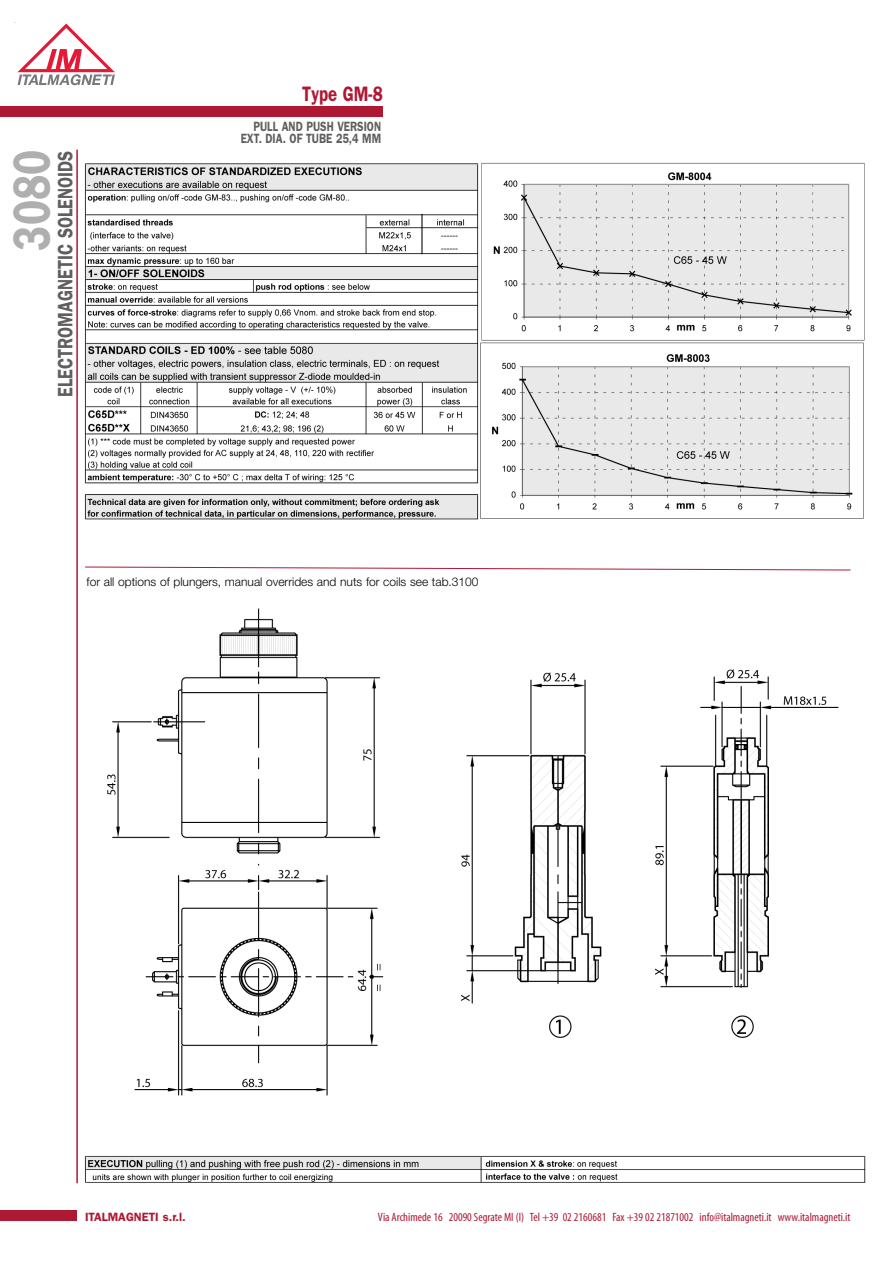
<style>
.page{position:relative;width:893px;height:1263px;background:#fff}
.page>*{position:absolute;margin:0;border:0;box-sizing:border-box;transform-origin:0 0}
.t1{font:600 52.5px "Franklin Gothic";color:#afafaf;scale:.8 1}
.t2{font:600 21px "Franklin Gothic";color:#5f5f5f;scale:.8 1}
.t3{font:600 21px "Franklin Gothic";color:#ae1833;scale:.8 1}
.t4{font:600 13.5px/12px "Franklin Gothic";color:#5f5f5f;text-align:right;scale:.8 1}
.t5{font:12px "Myriad MM 400 300";color:#ae1833}
.t6{font:300 12px "Helvetica Neue";color:#000}
.t7{font:600 12px "Franklin Gothic";color:#ae1833}
</style>
<div class="page">
<img style="left:107px;top:608px;width:732px;height:488px">
<img style="left:84px;top:162px;width:781px;height:358px">
<img style="left:84px;top:1156px;width:782px;height:27px">
<div style="left:0;top:1210px;width:76px;height:11px;background:#ae1833"></div>
<div style="left:0;top:106px;width:383px;height:11px;background:#ae1833"></div>
<hr style="left:76px;top:150px;width:2px;height:1033px;background:#ae1833">
<svg style="left:14px;top:22px;width:101px;height:63px"></svg>
<svg style="left:85px;top:567px;width:766px;height:3px"></svg>
<p class="t2" style="left:58px;top:397px;width:309px;rotate:-90deg">ELECTROMAGNETIC SOLENOIDS</p>
<p class="t1" style="left:14px;top:251px;width:127px;rotate:-90deg">3080</p>
<p class="t3" style="left:302px;top:86px;width:102px">Type GM-8</p>
<p class="t4" style="left:241px;top:122px;width:177px">PULL AND PUSH VERSION<br>EXT. DIA. OF TUBE 25,4 MM</p>
<p class="t6" style="left:87px;top:577px;width:393px">for all options of plungers, manual overrides and nuts for coils see tab.3100</p>
<p class="t7" style="left:85px;top:1213px;width:102px">ITALMAGNETI s.r.l.</p>
<p class="t5" style="left:378px;top:1213px;width:474px">Via Archimede 16 20090 Segrate MI (I) Tel +39 02 2160681 Fax +39 02 21871002 info@italmagneti.it www.italmagneti.it</p>
</div>
